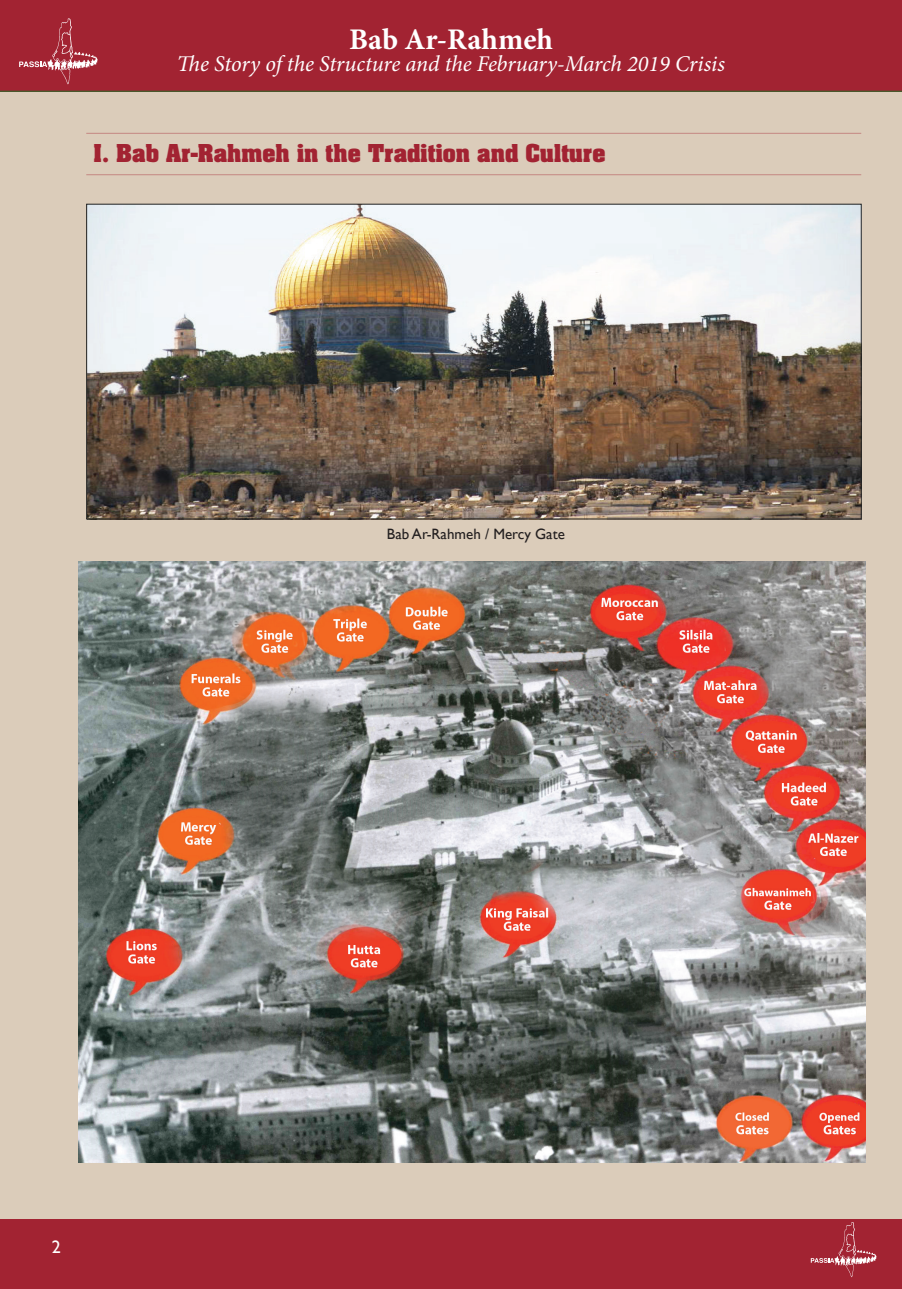
<style>
.page{position:relative;width:902px;height:1289px;background:#fff}
.page>*{position:absolute;margin:0;border:0;box-sizing:border-box;transform-origin:0 0}
.t1{font:700 30px "Minion Pro";color:#fff}
.t2{font:italic 22.5px "Minion Pro";letter-spacing:-.01em;color:#fff}
.t3{font:700 21px "Aachen";color:#a22332}
.t4{font:18px "Gill Sans";color:#fff}
.t5{font:15px "Gill Sans";color:#231f20}
</style>
<div class="page">
<div style="left:0;top:1218px;width:901px;height:70px;background:#a22332"></div>
<div style="left:0;top:0;width:901px;height:92px;background:#a22332"></div>
<svg style="left:19px;top:18px;width:79px;height:66px;background:#ab3846"></svg>
<div style="left:0;top:92px;width:901px;height:1126px;background:#dbccba"></div>
<svg style="left:810px;top:1221px;width:66px;height:56px;background:#aa3845"></svg>
<img style="left:79px;top:561px;width:786px;height:601px">
<img style="left:88px;top:206px;width:771px;height:311px">
<hr style="left:86px;top:133px;width:775px;height:1px;background:#a22332">
<hr style="left:86px;top:174px;width:775px;height:1px;background:#a22332">
<h1 class="t1" style="left:349px;top:18px;width:205px">Bab Ar-Rahmeh</h1>
<p class="t2" style="left:177px;top:49px;width:549px">The Story of the Structure and the February-March 2019 Crisis</p>
<p class="t3" style="left:94px;top:138px;width:513px">I. Bab Ar-Rahmeh in the Tradition and Culture</p>
<p class="t5" style="left:387px;top:525px;width:179px">Bab Ar-Rahmeh / Mercy Gate</p>
<p class="t4" style="left:52px;top:1235px;width:10px">2</p>
</div>
